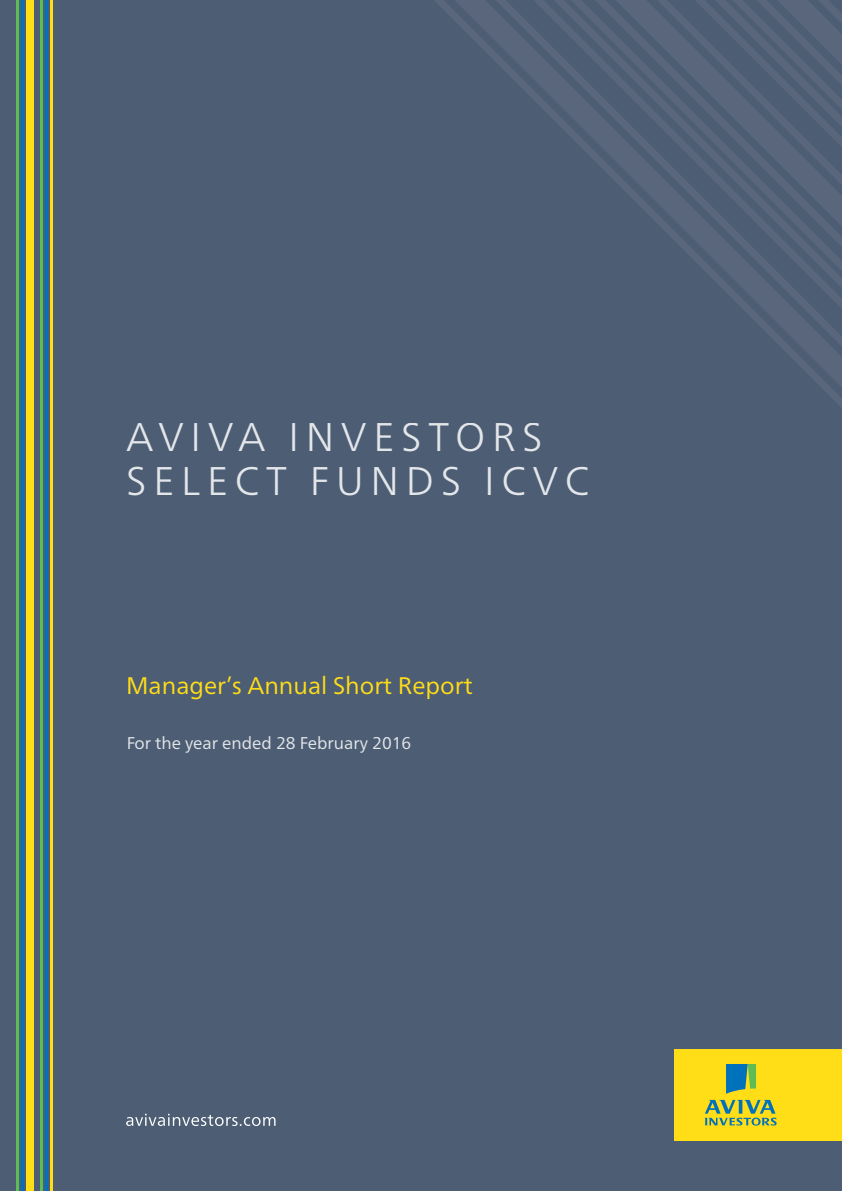
<style>
.page{position:relative;width:842px;height:1191px;background:#4c5d74}
.page>*{position:absolute;margin:0;border:0;box-sizing:border-box;transform-origin:0 0}
.t1{font:300 40px/44px "Frutiger Neue LTW1 G";letter-spacing:.17em;color:#fff}
.t2{font:24px "Frutiger Neue LTW1 G";color:#ffdd17}
.t3{font:17px "Frutiger Neue LTW1 G";color:#fff}
</style>
<div class="page">
<svg style="left:435px;top:0;width:407px;height:408px"></svg>
<hr style="left:16px;top:0;width:3px;height:1191px;background:#5ebc55">
<div style="left:26px;top:0;width:8px;height:1191px;background:#ffdd17"></div>
<hr style="left:21px;top:0;width:3px;height:1191px;background:#0072bc">
<hr style="left:41px;top:0;width:2px;height:1191px;background:#5ebc55">
<hr style="left:45px;top:0;width:2px;height:1191px;background:#0072bc">
<hr style="left:50px;top:0;width:3px;height:1191px;background:#ffdd17">
<div style="left:674px;top:1048px;width:168px;height:92px;background:#ffdd17"></div>
<svg style="left:704px;top:1099px;width:73px;height:26px"></svg>
<svg style="left:726px;top:1064px;width:30px;height:29px"></svg>
<svg style="left:126px;top:1113px;width:149px;height:13px"></svg>
<p class="t1" style="left:126px;top:412px;width:465px">AVIVA INVESTORS<br>SELECT FUNDS ICVC</p>
<p class="t2" style="left:126px;top:667px;width:348px">Manager’s Annual Short Report</p>
<p class="t3" style="left:126px;top:730px;width:287px">For the year ended 28 February 2016</p>
</div>
